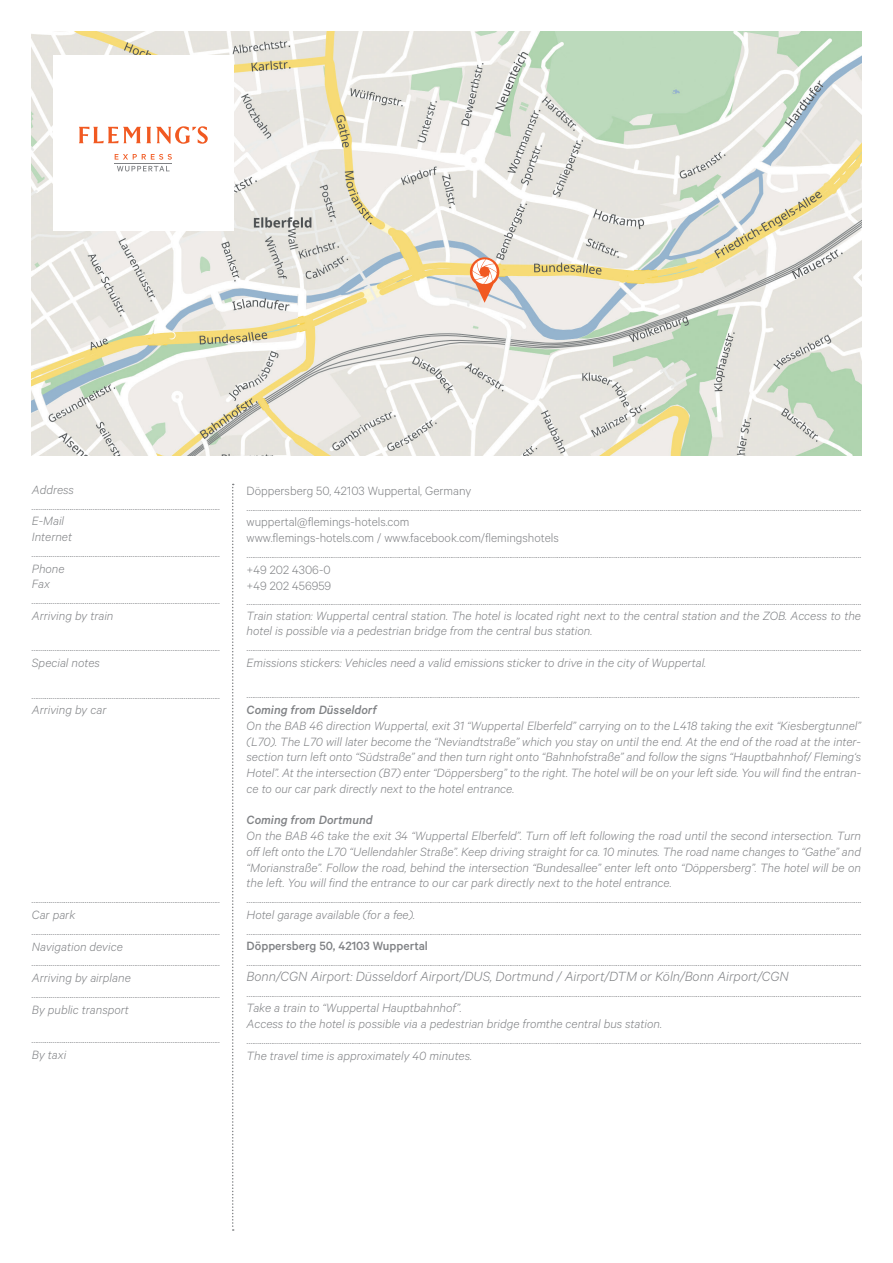
<style>
.page{position:relative;width:893px;height:1263px;background:#fff}
.page>*{position:absolute;margin:0;border:0;box-sizing:border-box;transform-origin:0 0}
.t1{font:italic 300 15px "Calibre";color:#808285}
.t2{font:300 13.5px/15.8px "Calibre";color:#808285}
.t3{font:italic 300 13.5px/15.8px "Calibre";color:#808285}
.t4{font:italic 500 13.5px "Calibre";color:#808285}
.t5{font:500 13.5px "Calibre";color:#808285}
</style>
<div class="page">
<img style="left:32px;top:32px;width:829px;height:423px">
<div style="left:53px;top:55px;width:180px;height:176px;background:#fff"></div>
<svg style="left:79px;top:126px;width:129px;height:18px"></svg>
<svg style="left:115px;top:154px;width:57px;height:6px"></svg>
<hr style="left:115px;top:163px;width:57px;height:1px;background:#808285">
<svg style="left:117px;top:166px;width:53px;height:5px"></svg>
<svg style="left:232px;top:484px;width:2px;height:747px"></svg>
<svg style="left:470px;top:257px;width:29px;height:46px"></svg>
<p class="t3" style="left:32px;top:481px;width:190px">Address ...................................................................................................<br>E-Mail<br>Internet ...................................................................................................<br>Phone<br>Fax ...................................................................................................<br>Arriving by train</p>
<p class="t3" style="left:32px;top:639px;width:190px">...................................................................................................<br>Special notes</p>
<p class="t3" style="left:32px;top:686px;width:190px">...................................................................................................<br>Arriving by car</p>
<p class="t3" style="left:32px;top:891px;width:190px">...................................................................................................<br>Car park ...................................................................................................<br>Navigation device ...................................................................................................<br>Arriving by airplane ...................................................................................................<br>By public transport</p>
<p class="t3" style="left:32px;top:1030px;width:190px">...................................................................................................<br>By taxi</p>
<p class="t2" style="left:247px;top:482px;width:616px">Döppersberg 50, 42103 Wuppertal, Germany ................................................................................................................................................................................................................................................................................................................................... wuppertal@flemings-hotels.com<br>www.flemings-hotels.com / www.facebook.com/flemingshotels ................................................................................................................................................................................................................................................................................................................................... +49 202 4306-0<br>+49 202 456959 ...................................................................................................................................................................................................................................................................................................................................</p>
<p class="t3" style="left:247px;top:608px;width:616px;line-height:15px">Train station: Wuppertal central station. The hotel is located right next to the central station and the ZOB. Access to the hotel is possible via a pedestrian bridge from the central bus station.</p>
<p class="t2" style="left:247px;top:638px;width:616px">...................................................................................................................................................................................................................................................................................................................................</p>
<p class="t3" style="left:247px;top:654px;width:461px">Emissions stickers: Vehicles need a valid emissions sticker to drive in the city of Wuppertal.</p>
<p class="t2" style="left:247px;top:686px;width:614px">..................................................................................................................................................................................................................................................................................................................................</p>
<p class="t4" style="left:247px;top:702px;width:132px">Coming from Düsseldorf</p>
<p class="t3" style="left:247px;top:717px;width:616px;text-align:justify">On the BAB 46 direction Wuppertal, exit 31 “Wuppertal Elberfeld” carrying on to the L418 taking the exit “Kiesbergtunnel” (L70). The L70 will later become the “Neviandtstraße” which you stay on until the end. At the end of the road at the inter&shy;section turn left onto “Südstraße” and then turn right onto “Bahnhofstraße” and follow the signs “Hauptbahnhof/ Fleming‘s Hotel”. At the intersection (B7) enter “Döppersberg” to the right. The hotel will be on your left side. You will find the entran&shy;ce to our car park directly next to the hotel entrance.</p>
<p class="t4" style="left:247px;top:812px;width:128px">Coming from Dortmund</p>
<p class="t3" style="left:247px;top:827px;width:616px;text-align:justify">On the BAB 46 take the exit 34 “Wuppertal Elberfeld”. Turn off left following the road until the second intersection. Turn off left onto the L70 “Uellendahler Straße”. Keep driving straight for ca. 10 minutes. The road name changes to “Gathe” and “Morianstraße”. Follow the road, behind the intersection “Bundesallee” enter left onto “Döppersberg”. The hotel will be on the left. You will find the entrance to our car park directly next to the hotel entrance.</p>
<p class="t2" style="left:247px;top:890px;width:616px">...................................................................................................................................................................................................................................................................................................................................</p>
<p class="t3" style="left:247px;top:906px;width:170px">Hotel garage available (for a fee).</p>
<p class="t2" style="left:247px;top:922px;width:616px">...................................................................................................................................................................................................................................................................................................................................</p>
<p class="t5" style="left:247px;top:938px;width:183px">Döppersberg 50, 42103 Wuppertal</p>
<p class="t2" style="left:247px;top:953px;width:616px">...................................................................................................................................................................................................................................................................................................................................</p>
<p class="t1" style="left:247px;top:967px;width:543px">Bonn/CGN Airport: Düsseldorf Airport/DUS, Dortmund / Airport/DTM or Köln/Bonn Airport/CGN</p>
<p class="t2" style="left:247px;top:984px;width:616px">...................................................................................................................................................................................................................................................................................................................................</p>
<p class="t3" style="left:247px;top:1000px;width:417px">Take a train to “Wuppertal Hauptbahnhof”.<br>Access to the hotel is possible via a pedestrian bridge fromthe central bus station.</p>
<p class="t2" style="left:247px;top:1031px;width:616px">...................................................................................................................................................................................................................................................................................................................................</p>
<p class="t3" style="left:247px;top:1047px;width:227px">The travel time is approximately 40 minutes.</p>
</div>
